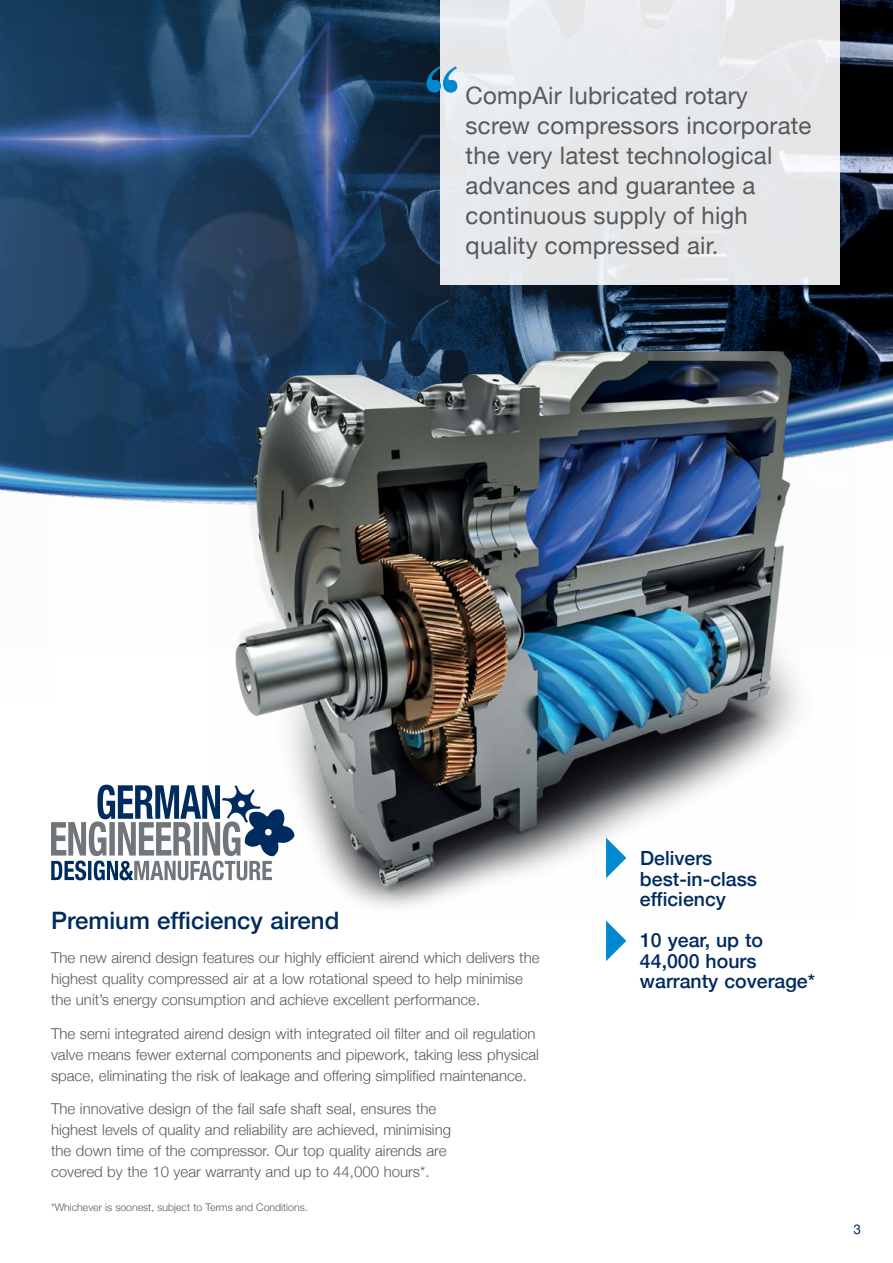
<style>
.page{position:relative;width:893px;height:1263px;background:#fff}
.page>*{position:absolute;margin:0;border:0;box-sizing:border-box;transform-origin:0 0}
.t1{font:700 78.3px "Times";color:#0089cf}
.t2{font:24px/30px "Helvetica Neue";letter-spacing:.01em;color:#58595b}
.t3{font:500 24px "Helvetica Neue";color:#002b5f}
.t4{font:500 19.5px/20.2px "Helvetica Neue";color:#002b5f}
.t5{font:300 15px/21px "Helvetica Neue";color:#58595b}
.t6{font:13.5px "Helvetica Neue";color:#002b5f}
.t7{font:300 10.5px "Helvetica Neue";color:#58595b}
</style>
<div class="page">
<img style="left:0;top:0;width:893px;height:367px">
<img style="left:52px;top:370px;width:841px;height:134px">
<div style="left:440px;top:0;width:400px;height:285px;background:#e6e8eb"></div>
<img style="left:210px;top:319px;width:647px;height:588px">
<svg style="left:51px;top:785px;width:244px;height:95px"></svg>
<svg style="left:606px;top:920px;width:20px;height:41px"></svg>
<svg style="left:606px;top:838px;width:20px;height:40px"></svg>
<img style="left:0;top:268px;width:52px;height:228px">
<h1 class="t1" style="left:421px;top:19px;width:44px">‘‘</h1>
<h2 class="t2" style="left:466px;top:81px;width:347px">CompAir lubricated rotary screw compressors incorporate the very latest technological advances and guarantee a continuous supply of high quality compressed air.</h2>
<h2 class="t3" style="left:51px;top:901px;width:290px">Premium efficiency airend</h2>
<p class="t5" style="left:51px;top:946px;width:490px">The new airend design features our highly efficient airend which delivers the highest quality compressed air at a low rotational speed to help minimise the unit’s energy consumption and achieve excellent performance.</p>
<p class="t5" style="left:51px;top:1022px;width:490px">The semi integrated airend design with integrated oil filter and oil regulation valve means fewer external components and pipework, taking less physical space, eliminating the risk of leakage and offering simplified maintenance.</p>
<p class="t5" style="left:51px;top:1097px;width:402px">The innovative design of the fail safe shaft seal, ensures the highest levels of quality and reliability are achieved, minimising the down time of the compressor. Our top quality airends are covered by the 10 year warranty and up to 44,000 hours*.</p>
<p class="t7" style="left:51px;top:1199px;width:258px">*Whichever is soonest, subject to Terms and Conditions.</p>
<h3 class="t4" style="left:640px;top:847px;width:119px">Delivers best-in-class efficiency</h3>
<h3 class="t4" style="left:640px;top:929px;width:177px">10 year, up to<br>44,000 hours warranty coverage*</h3>
<p class="t6" style="left:854px;top:1219px;width:9px">3</p>
</div>
